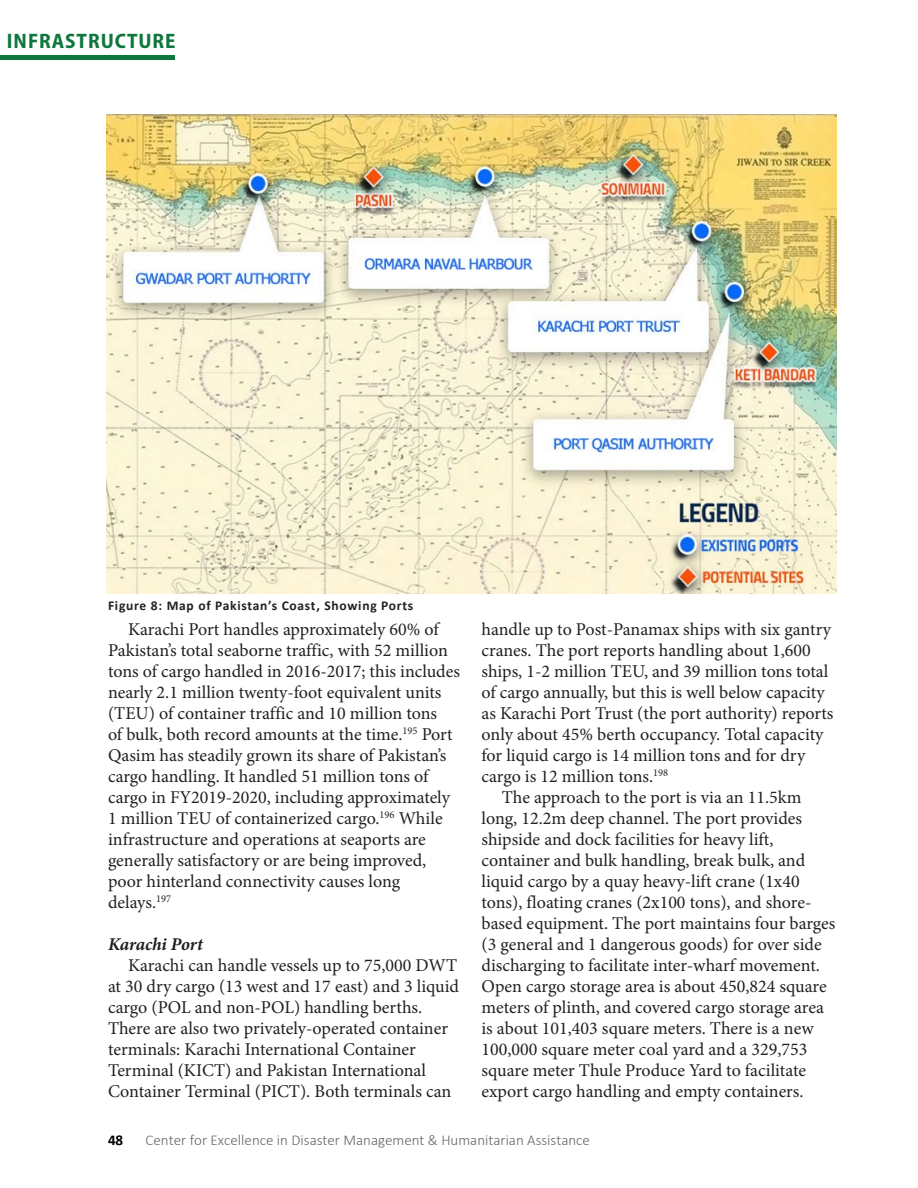
<style>
.page{position:relative;width:918px;height:1188px;background:#fff}
.page>*{position:absolute;margin:0;border:0;box-sizing:border-box;transform-origin:0 0}
.t1{font:700 semi-condensed 21px "Myriad Pro";letter-spacing:.045em;color:#0e773d}
.Main_Paragraph{font:18px/21px "Minion Pro";color:#231f20}
.Main_Paragraph-2{font:italic 700 18px "Minion Pro";letter-spacing:-.01em;color:#231f20}
.t2{font:300 15px "Calibri";color:#666}
.t3{font:700 15px "Calibri";color:#000}
.Figure_Caption{font:700 13.5px "Calibri";letter-spacing:.055em;color:#231f20}
</style>
<div class="page">
<div style="left:0;top:55px;width:175px;height:5px;background:#0e773d"></div>
<img style="left:107px;top:114px;width:730px;height:480px">
<p class="t1" style="left:7px;top:28px;width:170px">INFRASTRUCTURE</p>
<p class="Figure_Caption" style="left:108px;top:595px;width:307px">Figure 8: Map of Pakistan’s Coast, Showing Ports</p>
<p class="Main_Paragraph" style="left:108px;top:619px;width:354px;text-indent:20px">Karachi Port handles approximately 60% of Pakistan’s total seaborne traffic, with 52 million tons of cargo handled in 2016-2017; this includes nearly 2.1 million twenty-foot equivalent units (TEU) of container traffic and 10 million tons<br>of bulk, both record amounts at the time.<sup>195</sup> Port Qasim has steadily grown its share of Pakistan’s cargo handling. It handled 51 million tons of cargo in FY2019-2020, including approximately 1 million TEU of containerized cargo.<sup>196</sup> While infrastructure and operations at seaports are generally satisfactory or are being improved, poor hinterland connectivity causes long delays.<sup>197</sup></p>
<p class="Main_Paragraph-2" style="left:108px;top:932px;width:97px">Karachi Port</p>
<p class="Main_Paragraph" style="left:108px;top:955px;width:353px;text-indent:20px">Karachi can handle vessels up to 75,000 DWT at 30 dry cargo (13 west and 17 east) and 3 liquid cargo (POL and non-POL) handling berths.<br>There are also two privately-operated container terminals: Karachi International Container Terminal (KICT) and Pakistan International Container Terminal (PICT). Both terminals can</p>
<p class="Main_Paragraph" style="left:482px;top:619px;width:354px">handle up to Post-Panamax ships with six gantry cranes. The port reports handling about 1,600 ships, 1-2 million TEU, and 39 million tons total of cargo annually, but this is well below capacity as Karachi Port Trust (the port authority) reports only about 45% berth occupancy. Total capacity for liquid cargo is 14 million tons and for dry cargo is 12 million tons.<sup>198</sup></p>
<p class="Main_Paragraph" style="left:482px;top:787px;width:356px;text-indent:20px">The approach to the port is via an 11.5km long, 12.2m deep channel. The port provides shipside and dock facilities for heavy lift, container and bulk handling, break bulk, and liquid cargo by a quay heavy-lift crane (1x40 tons), floating cranes (2x100 tons), and shore&shy;based equipment. The port maintains four barges (3 general and 1 dangerous goods) for over side discharging to facilitate inter-wharf movement.<br>Open cargo storage area is about 450,824 square meters of plinth, and covered cargo storage area is about 101,403 square meters. There is a new 100,000 square meter coal yard and a 329,753 square meter Thule Produce Yard to facilitate export cargo handling and empty containers.</p>
<p class="t3" style="left:108px;top:1130px;width:17px">48</p>
<p class="t2" style="left:146px;top:1131px;width:446px">Center for Excellence in Disaster Management &amp; Humanitarian Assistance</p>
</div>
